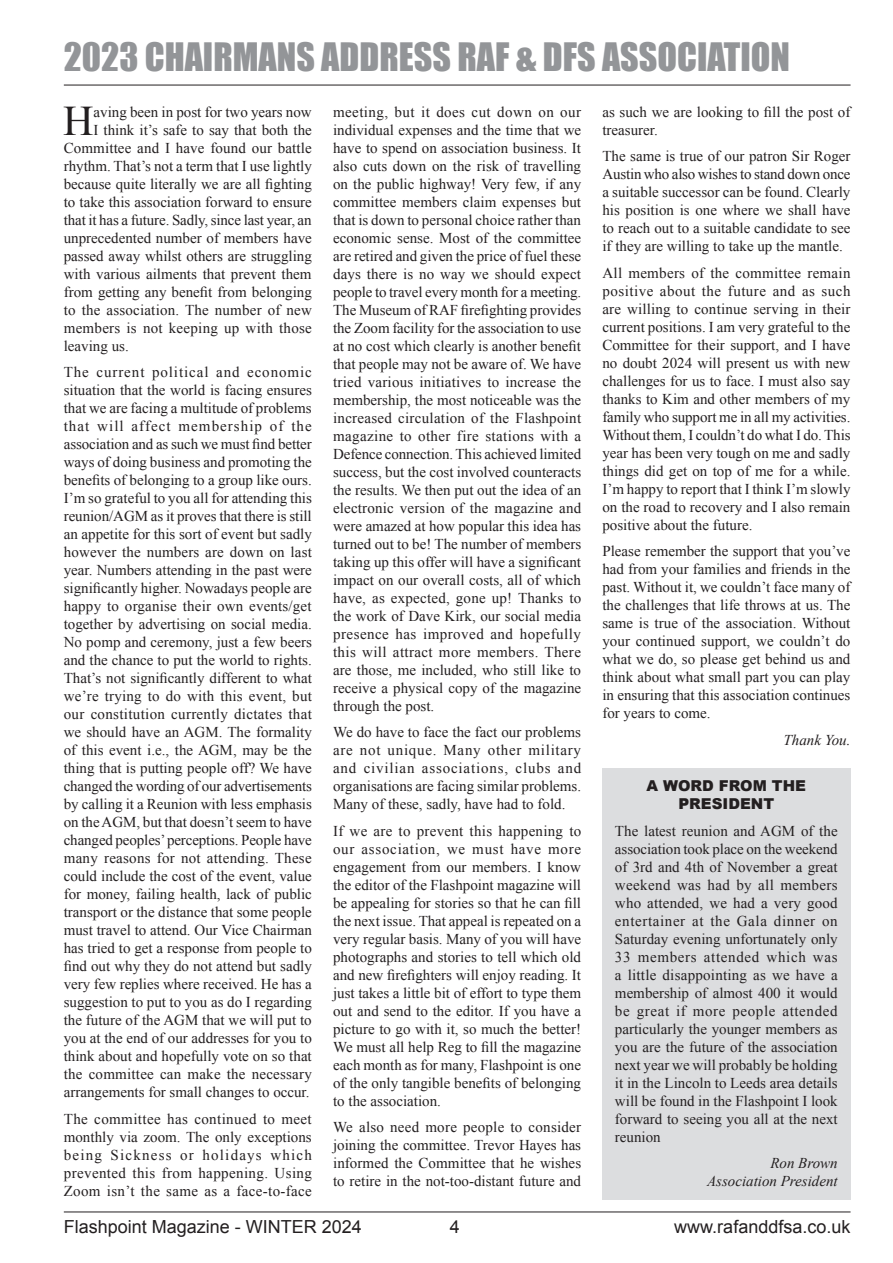
<style>
.page{position:relative;width:893px;height:1263px;background:#fff}
.page>*{position:absolute;margin:0;border:0;box-sizing:border-box;transform-origin:0 0}
.BODY{font:42.15px "Times New Roman";color:#231f20}
.PAGE_HEADING{font:36px "Impact";color:#939598}
.t1{font:18px "Arial";color:#231f20}
.BODY-2{font:15px/18px "Times New Roman";color:#231f20;text-align:justify}
.Author{font:italic 15px/18px "Times New Roman";color:#231f20;text-align:right}
.BODY-3{font:15px "Times New Roman";letter-spacing:.02em;color:#231f20}
._10PT_SUB_HEADING{font:900 15px/18px "Arial";color:#231f20;text-align:center}
</style>
<div class="page">
<hr style="left:64px;top:85px;width:787px;height:1px;background:#231f20">
<hr style="left:64px;top:1211px;width:787px;height:1px;background:#231f20">
<div style="left:602px;top:768px;width:248px;height:431px;background:#dcdddf"></div>
<p class="PAGE_HEADING" style="left:64px;top:29px;width:727px">2023 CHAIRMANS ADDRESS RAF &amp; DFS ASSOCIATION</p>
<p class="BODY" style="left:63px;top:92px;width:32px">H</p>
<p class="BODY-2" style="left:94px;top:102px;width:220px">aving been in post for two years now</p>
<p class="BODY-2" style="left:94px;top:120px;width:220px">I think it’s safe to say that both the</p>
<p class="BODY-2" style="left:64px;top:138px;width:250px">Committee and I have found our battle</p>
<p class="BODY-2" style="left:64px;top:156px;width:250px">rhythm. That’s not a term that I use lightly</p>
<p class="BODY-2" style="left:64px;top:174px;width:250px">because quite literally we are all fighting</p>
<p class="BODY-2" style="left:64px;top:192px;width:250px">to take this association forward to ensure</p>
<p class="BODY-2" style="left:64px;top:210px;width:249px">that it has a future. Sadly, since last year, an</p>
<p class="BODY-2" style="left:64px;top:228px;width:250px">unprecedented number of members have</p>
<p class="BODY-2" style="left:64px;top:246px;width:250px">passed away whilst others are struggling</p>
<p class="BODY-2" style="left:64px;top:264px;width:249px">with various ailments that prevent them</p>
<p class="BODY-2" style="left:64px;top:282px;width:250px">from getting any benefit from belonging</p>
<p class="BODY-2" style="left:64px;top:300px;width:250px">to the association. The number of new</p>
<p class="BODY-3" style="left:64px;top:318px;width:250px">members is not keeping up with those</p>
<p class="BODY-2" style="left:64px;top:336px;width:66px">leaving us.</p>
<p class="BODY-2" style="left:64px;top:363px;width:250px">The current political and economic situation that the world is facing ensures that we are facing a multitude of problems that will affect membership of the association and as such we must find better ways of doing business and promoting the benefits of belonging to a group like ours.<br>I’m so grateful to you all for attending this reunion/AGM as it proves that there is still an appetite for this sort of event but sadly however the numbers are down on last year. Numbers attending in the past were significantly higher. Nowadays people are happy to organise their own events/get together by advertising on social media.<br>No pomp and ceremony, just a few beers and the chance to put the world to rights.<br>That’s not significantly different to what we’re trying to do with this event, but our constitution currently dictates that we should have an AGM. The formality of this event i.e., the AGM, may be the thing that is putting people off? We have changed the wording of our advertisements by calling it a Reunion with less emphasis on the AGM, but that doesn’t seem to have changed peoples’ perceptions. People have many reasons for not attending. These could include the cost of the event, value for money, failing health, lack of public transport or the distance that some people must travel to attend. Our Vice Chairman has tried to get a response from people to find out why they do not attend but sadly very few replies where received. He has a suggestion to put to you as do I regarding the future of the AGM that we will put to you at the end of our addresses for you to think about and hopefully vote on so that the committee can make the necessary arrangements for small changes to occur.</p>
<p class="BODY-2" style="left:64px;top:1109px;width:250px">The committee has continued to meet monthly via zoom. The only exceptions being Sickness or holidays which prevented this from happening. Using Zoom isn’t the same as a face-to-face</p>
<p class="BODY-2" style="left:333px;top:102px;width:250px">meeting, but it does cut down on our individual expenses and the time that we have to spend on association business. It also cuts down on the risk of travelling on the public highway! Very few, if any committee members claim expenses but that is down to personal choice rather than economic sense. Most of the committee are retired and given the price of fuel these days there is no way we should expect people to travel every month for a meeting.<br>The Museum of RAF firefighting provides the Zoom facility for the association to use at no cost which clearly is another benefit that people may not be aware of. We have tried various initiatives to increase the membership, the most noticeable was the increased circulation of the Flashpoint magazine to other fire stations with a Defence connection. This achieved limited success, but the cost involved counteracts the results. We then put out the idea of an electronic version of the magazine and were amazed at how popular this idea has turned out to be! The number of members taking up this offer will have a significant impact on our overall costs, all of which have, as expected, gone up! Thanks to the work of Dave Kirk, our social media presence has improved and hopefully this will attract more members. There are those, me included, who still like to receive a physical copy of the magazine through the post.</p>
<p class="BODY-2" style="left:333px;top:723px;width:250px">We do have to face the fact our problems are not unique. Many other military and civilian associations, clubs and organisations are facing similar problems.<br>Many of these, sadly, have had to fold.</p>
<p class="BODY-2" style="left:333px;top:821px;width:250px">If we are to prevent this happening to our association, we must have more engagement from our members. I know the editor of the Flashpoint magazine will be appealing for stories so that he can fill the next issue. That appeal is repeated on a very regular basis. Many of you will have photographs and stories to tell which old and new firefighters will enjoy reading. It just takes a little bit of effort to type them out and send to the editor. If you have a picture to go with it, so much the better!<br>We must all help Reg to fill the magazine each month as for many, Flashpoint is one of the only tangible benefits of belonging to the association.</p>
<p class="BODY-2" style="left:333px;top:1118px;width:250px">We also need more people to consider joining the committee. Trevor Hayes has informed the Committee that he wishes to retire in the not-too-distant future and</p>
<p class="BODY-2" style="left:602px;top:102px;width:250px">as such we are looking to fill the post of treasurer.</p>
<p class="BODY-2" style="left:602px;top:147px;width:250px">The same is true of our patron Sir Roger Austin who also wishes to stand down once a suitable successor can be found. Clearly his position is one where we shall have to reach out to a suitable candidate to see if they are willing to take up the mantle.</p>
<p class="BODY-2" style="left:602px;top:263px;width:250px">All members of the committee remain positive about the future and as such are willing to continue serving in their current positions. I am very grateful to the Committee for their support, and I have no doubt 2024 will present us with new challenges for us to face. I must also say thanks to Kim and other members of my family who support me in all my activities.<br>Without them, I couldn’t do what I do. This year has been very tough on me and sadly things did get on top of me for a while.<br>I’m happy to report that I think I’m slowly on the road to recovery and I also remain positive about the future.</p>
<p class="BODY-2" style="left:602px;top:542px;width:250px">Please remember the support that you’ve had from your families and friends in the past. Without it, we couldn’t face many of the challenges that life throws at us. The same is true of the association. Without your continued support, we couldn’t do what we do, so please get behind us and think about what small part you can play in ensuring that this association continues for years to come.</p>
<p class="Author" style="left:783px;top:730px;width:68px">Thank You.</p>
<p class="_10PT_SUB_HEADING" style="left:647px;top:777px;width:161px">A WORD FROM THE<br>PRESIDENT</p>
<p class="BODY-2" style="left:615px;top:822px;width:224px">The latest reunion and AGM of the association took place on the weekend of 3rd and 4th of November a great weekend was had by all members who attended, we had a very good entertainer at the Gala dinner on Saturday evening unfortunately only 33 members attended which was a little disappointing as we have a membership of almost 400 it would be great if more people attended particularly the younger members as you are the future of the association next year we will probably be holding it in the Lincoln to Leeds area details will be found in the Flashpoint I look forward to seeing you all at the next reunion</p>
<p class="Author" style="left:707px;top:1154px;width:132px">Ron Brown<br>Association President</p>
<p class="t1" style="left:64px;top:1215px;width:300px">Flashpoint Magazine - WINTER 2024</p>
<p class="t1" style="left:450px;top:1215px;width:12px">4</p>
<p class="t1" style="left:674px;top:1215px;width:178px">www.rafanddfsa.co.uk</p>
</div>
